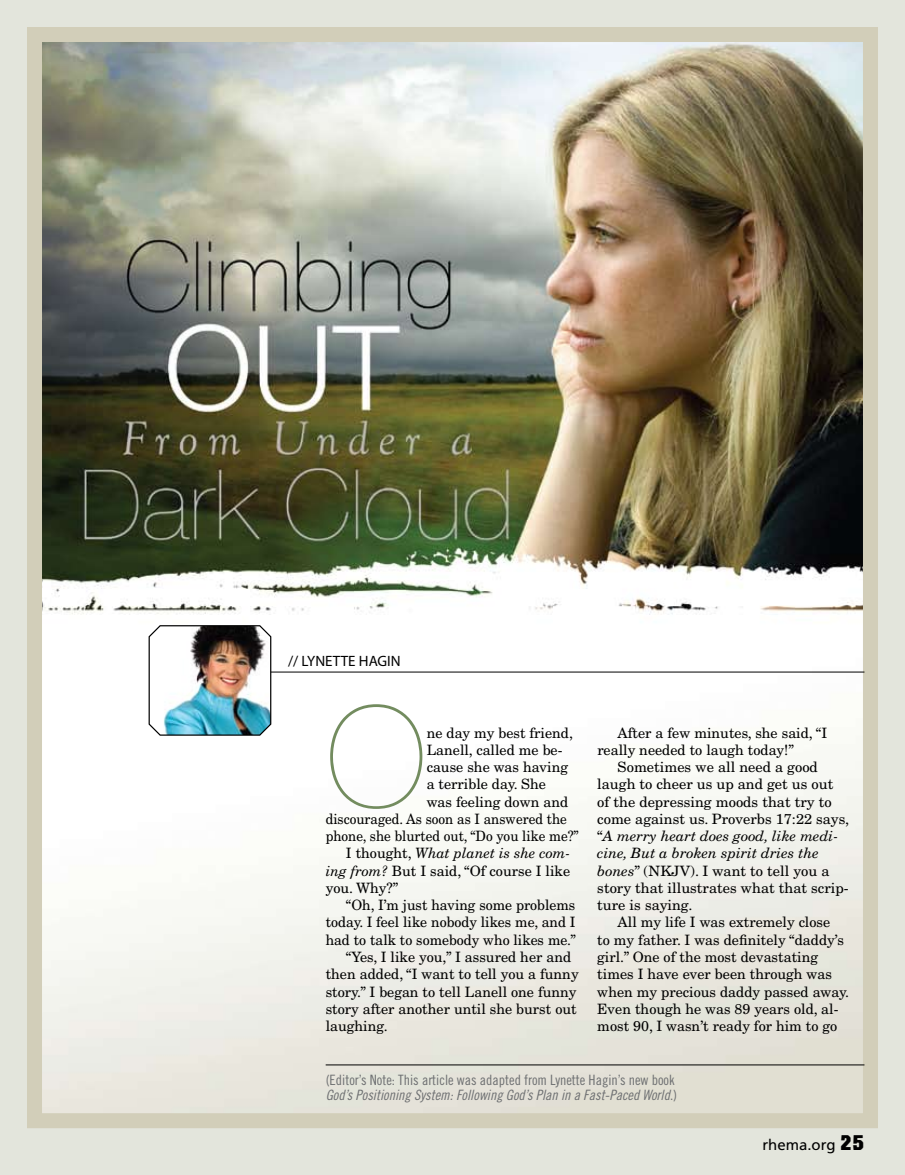
<style>
.page{position:relative;width:905px;height:1175px;background:#fff}
.page>*{position:absolute;margin:0;border:0;box-sizing:border-box;transform-origin:0 0}
.t1{font:200 140.1px "Helvetica Neue";color:#738c5f}
.t2{font:15px "Myriad Pro";color:#000}
.t3{font:15px "Frutiger";color:#000}
.t4{font:14.25px/17.2px "New Century Schlbk";color:#000}
.t5{font:14.25px "New Century Schlbk";color:#000;scale:.94 1}
.t6{font:14.25px "Trade Gothic Cond Eighteen Obl";color:#6d6f71}
.t7{font:14.25px "Trade Gothic Cond Eighteen";color:#6d6f71}
.t8{font:italic 14.25px "New Century Schlbk";color:#000}
.s1{font-style:normal}
.s2{font-style:italic}
.s3{font-family:"Trade Gothic Cond Eighteen"}
.s4{font-family:"Colossalis";font-weight:700;font-size:21px}
</style>
<div class="page">
<div style="left:0;top:0;width:904px;height:1174px;background:#e3e5dc"></div>
<img style="left:43px;top:43px;width:819px;height:1023px">
<div style="left:27px;top:27px;width:851px;height:1101px;border:15px solid #d2ceb9"></div>
<hr style="left:326px;top:1064px;width:538px;height:1px;background:#000">
<hr style="left:270px;top:671px;width:594px;height:1px;background:#000">
<img style="left:148px;top:624px;width:124px;height:112px">
<p class="t2" style="left:288px;top:651px;width:114px">// LYNETTE HAGIN</p>
<h1 class="t1" style="left:326px;top:676px;width:102px">O</h1>
<p class="t4" style="left:426px;top:724px;width:148px">ne day my best friend,</p>
<p class="t4" style="left:426px;top:741px;width:137px">Lanell, called me be-</p>
<p class="t4" style="left:426px;top:758px;width:143px">cause she was having</p>
<p class="t4" style="left:426px;top:775px;width:121px">a terrible day. She</p>
<p class="t4" style="left:426px;top:793px;width:143px">was feeling down and</p>
<p class="t5" style="left:326px;top:810px;width:258px">discouraged. As soon as I answered the</p>
<p class="t5" style="left:326px;top:827px;width:271px">phone, she blurted out, “Do you like me?”</p>
<p class="t8" style="left:346px;top:844px;width:226px"><span class="s1">I thought,</span> What planet is she com-</p>
<p class="t4" style="left:326px;top:862px;width:246px"><span class="s2">ing from?</span> But I said, “Of course I like</p>
<p class="t4" style="left:326px;top:879px;width:74px">you. Why?”</p>
<p class="t4" style="left:346px;top:896px;width:231px">“Oh, I’m just having some problems</p>
<p class="t4" style="left:326px;top:913px;width:251px">today. I feel like nobody likes me, and I</p>
<p class="t4" style="left:326px;top:931px;width:252px">had to talk to somebody who likes me.”</p>
<p class="t4" style="left:346px;top:948px;width:227px">“Yes, I like you,” I assured her and</p>
<p class="t4" style="left:326px;top:965px;width:254px">then added, “I want to tell you a funny</p>
<p class="t4" style="left:326px;top:982px;width:252px">story.” I began to tell Lanell one funny</p>
<p class="t4" style="left:326px;top:1000px;width:252px">story after another until she burst out</p>
<p class="t4" style="left:326px;top:1017px;width:63px">laughing.</p>
<p class="t4" style="left:597px;top:724px;width:231px;text-indent:20px">After a few minutes, she said, “I really needed to laugh today!”</p>
<p class="t4" style="left:597px;top:758px;width:253px;text-indent:20px">Sometimes we all need a good laugh to cheer us up and get us out<br>of the depressing moods that try to come against us. Proverbs 17:22 says, “<span class="s2">A merry heart does good, like medi&shy;cine, But a broken spirit dries the bones</span>” (NKJV). I want to tell you a story that illustrates what that scrip&shy;ture is saying.</p>
<p class="t4" style="left:597px;top:913px;width:253px;text-indent:20px">All my life I was extremely close<br>to my father. I was definitely “daddy’s girl.” One of the most devastating times I have ever been through was when my precious daddy passed away.<br>Even though he was 89 years old, al&shy;most 90, I wasn’t ready for him to go</p>
<p class="t7" style="left:326px;top:1071px;width:350px">(Editor’s Note: This article was adapted from Lynette Hagin’s new book</p>
<p class="t6" style="left:326px;top:1086px;width:353px">God’s Positioning System: Following God’s Plan in a Fast-Paced World<span class="s3">.)</span></p>
<p class="t3" style="left:762px;top:1136px;width:104px">rhema.org <span class="s4">25</span></p>
</div>
